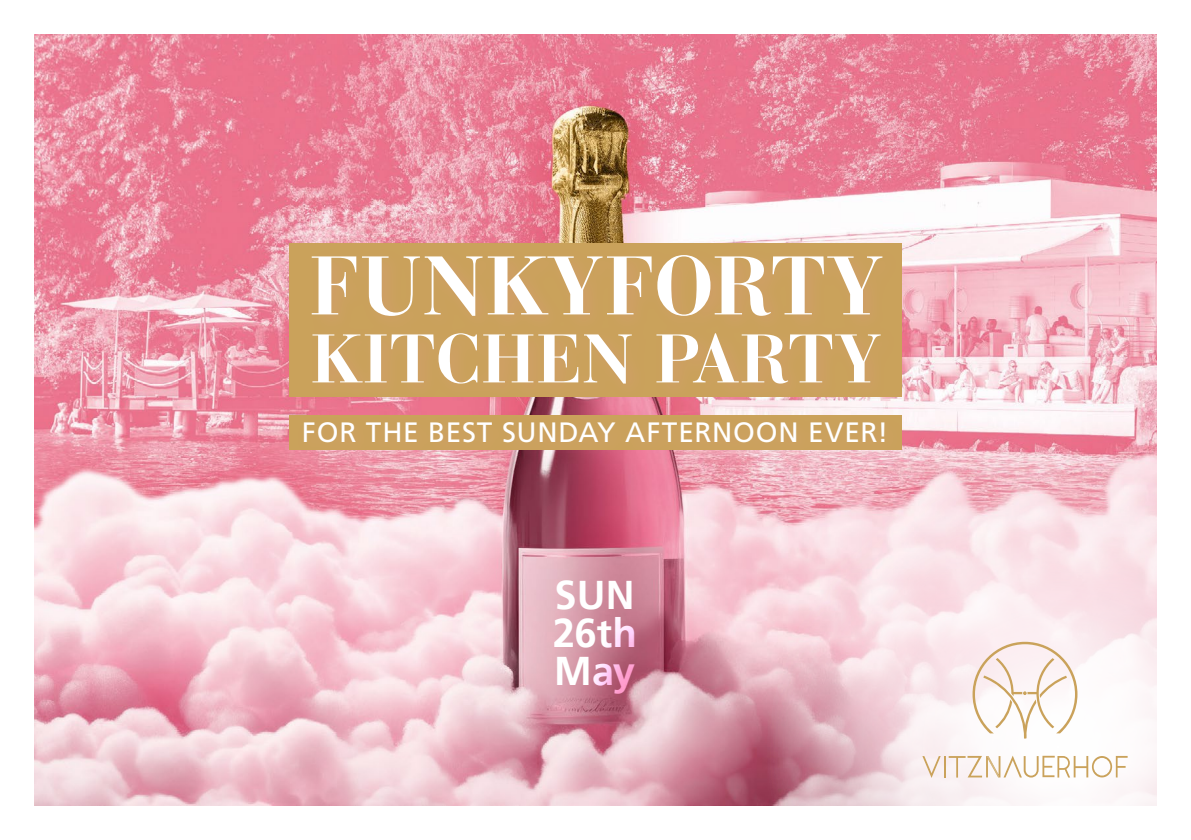
<style>
.page{position:relative;width:1191px;height:840px;background:#fff}
.page>*{position:absolute;margin:0;border:0;box-sizing:border-box;transform-origin:0 0}
.t1{font:700 86.8px "Bauer Bodoni BT";letter-spacing:.045em;color:#fff}
.t2{font:700 71.8px "Bauer Bodoni BT";letter-spacing:.035em;color:#fff}
.t3{font:700 40px/38px "Frutiger";color:#fff;text-align:justify}
.t4{font:28px "Frutiger LT Pro";letter-spacing:.03em;color:#fff}
</style>
<div class="page">
<img style="left:34px;top:34px;width:1123px;height:771px">
<div style="left:289px;top:243px;width:612px;height:153px;background:#caa25b"></div>
<div style="left:296px;top:247px;width:610px;height:216px;background:#f191aa;opacity:.2"></div>
<svg style="left:765px;top:454px;width:392px;height:352px"></svg>
<svg style="left:922px;top:755px;width:18px;height:22px"></svg>
<hr style="left:944px;top:755px;width:2px;height:22px;background:#caa25b">
<svg style="left:948px;top:755px;width:179px;height:22px"></svg>
<svg style="left:972px;top:641px;width:105px;height:97px"></svg>
<h1 class="t1" style="left:310px;top:231px;width:572px">FUNKYFORTY</h1>
<h2 class="t2" style="left:311px;top:313px;width:569px">KITCHEN PARTY</h2>
<p class="t4" style="left:302px;top:416px;width:588px">FOR THE BEST SUNDAY AFTERNOON EVER!</p>
<h3 class="t3" style="left:552px;top:575px;width:86px">SUN 26th May</h3>
</div>
